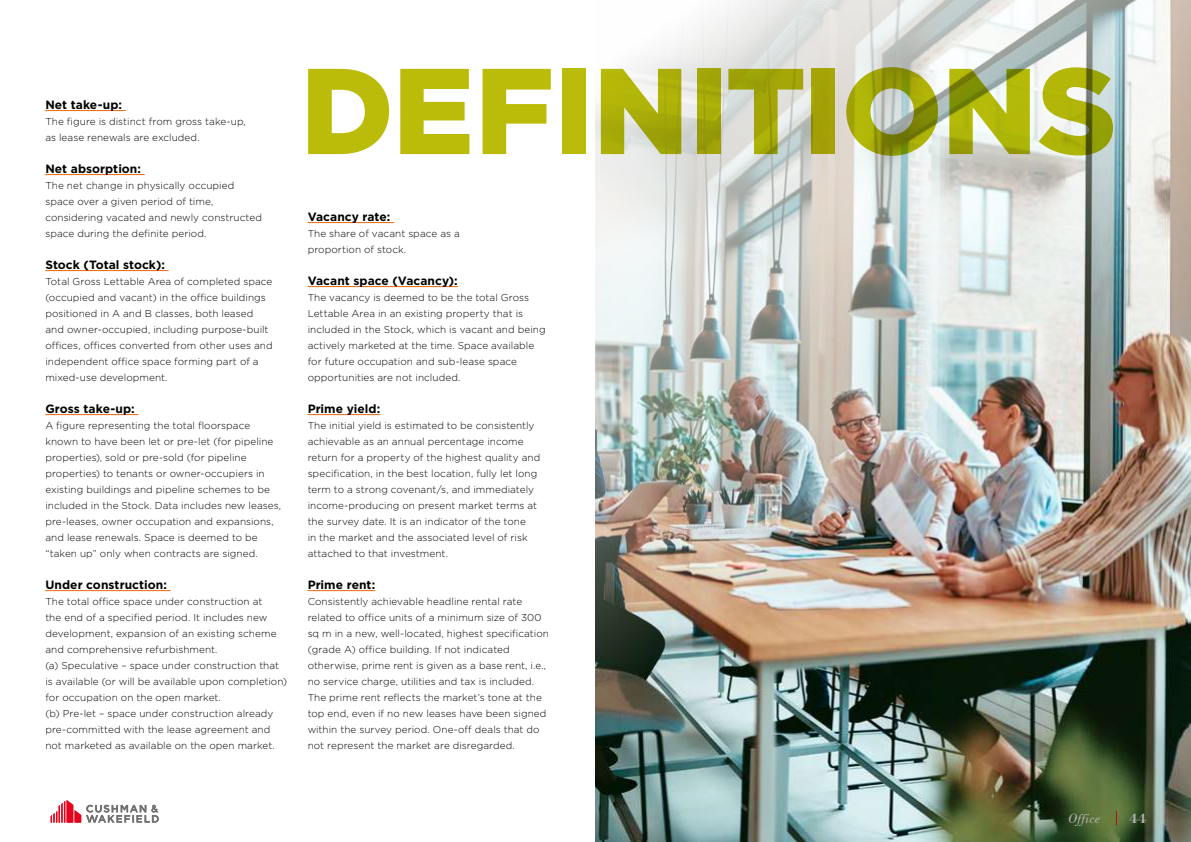
<style>
.page{position:relative;width:1191px;height:842px;background:#fff}
.page>*{position:absolute;margin:0;border:0;box-sizing:border-box;transform-origin:0 0}
.t1{font:900 121.7px "Gotham";letter-spacing:-.005em;color:#babc09}
.t2{font:italic 14px "Bodoni BT";letter-spacing:.005em;color:#b3b2b2}
.t3{font:700 14px "Bodoni BT";color:#b3b2b2}
.t4{font:700 12px "Gotham";letter-spacing:.005em;color:#000}
.t5{font:300 10px/16px "Gotham";letter-spacing:.005em;color:#000}
</style>
<div class="page">
<hr style="left:45px;top:270px;width:124px;height:1px;background:#ec6608">
<hr style="left:45px;top:414px;width:93px;height:1px;background:#ec6608">
<hr style="left:45px;top:174px;width:100px;height:1px;background:#ec6608">
<hr style="left:308px;top:222px;width:86px;height:1px;background:#ec6608">
<hr style="left:45px;top:590px;width:126px;height:1px;background:#ec6608">
<hr style="left:45px;top:110px;width:81px;height:1px;background:#ec6608">
<hr style="left:308px;top:286px;width:150px;height:1px;background:#ec6608">
<hr style="left:308px;top:590px;width:67px;height:1px;background:#ec6608">
<hr style="left:308px;top:414px;width:72px;height:1px;background:#ec6608">
<img style="left:595px;top:0;width:596px;height:842px">
<svg style="left:51px;top:800px;width:108px;height:22px"></svg>
<hr style="left:1114px;top:810px;width:3px;height:16px;background:#000;opacity:.2">
<p class="t4" style="left:45px;top:97px;width:78px">Net take-up:</p>
<p class="t5" style="left:45px;top:114px;width:202px">The figure is distinct from gross take-up, as lease renewals are excluded.</p>
<p class="t4" style="left:45px;top:161px;width:97px">Net absorption:</p>
<p class="t5" style="left:45px;top:178px;width:218px">The net change in physically occupied space over a given period of time, considering vacated and newly constructed space during the definite period.</p>
<p class="t4" style="left:45px;top:257px;width:121px">Stock (Total stock):</p>
<p class="t5" style="left:45px;top:274px;width:229px">Total Gross Lettable Area of completed space (occupied and vacant) in the office buildings positioned in A and B classes, both leased and owner-occupied, including purpose-built offices, offices converted from other uses and independent office space forming part of a mixed-use development.</p>
<p class="t4" style="left:45px;top:401px;width:91px">Gross take-up:</p>
<p class="t5" style="left:45px;top:418px;width:237px">A figure representing the total floorspace known to have been let or pre-let (for pipeline properties), sold or pre-sold (for pipeline properties) to tenants or owner-occupiers in existing buildings and pipeline schemes to be included in the Stock. Data includes new leases, pre-leases, owner occupation and expansions, and lease renewals. Space is deemed to be “taken up” only when contracts are signed.</p>
<p class="t4" style="left:45px;top:577px;width:123px">Under construction:</p>
<p class="t5" style="left:45px;top:594px;width:243px">The total office space under construction at<br>the end of a specified period. It includes new development, expansion of an existing scheme and comprehensive refurbishment.<br>(a) Speculative – space under construction that is available (or will be available upon completion) for occupation on the open market.<br>(b) Pre-let – space under construction already pre-committed with the lease agreement and not marketed as available on the open market.</p>
<h1 class="t1" style="left:300px;top:27px;width:818px">DEFINITIONS</h1>
<p class="t4" style="left:308px;top:209px;width:84px">Vacancy rate:</p>
<p class="t5" style="left:308px;top:226px;width:154px">The share of vacant space as a proportion of stock.</p>
<p class="t4" style="left:308px;top:273px;width:152px">Vacant space (Vacancy):</p>
<p class="t5" style="left:308px;top:290px;width:240px">The vacancy is deemed to be the total Gross Lettable Area in an existing property that is included in the Stock, which is vacant and being actively marketed at the time. Space available for future occupation and sub-lease space opportunities are not included.</p>
<p class="t4" style="left:308px;top:401px;width:74px">Prime yield:</p>
<p class="t5" style="left:308px;top:418px;width:234px">The initial yield is estimated to be consistently achievable as an annual percentage income return for a property of the highest quality and specification, in the best location, fully let long term to a strong covenant/s, and immediately income-producing on present market terms at the survey date. It is an indicator of the tone<br>in the market and the associated level of risk attached to that investment.</p>
<p class="t4" style="left:308px;top:577px;width:69px">Prime rent:</p>
<p class="t5" style="left:308px;top:594px;width:243px">Consistently achievable headline rental rate related to office units of a minimum size of 300 sq m in a new, well-located, highest specification (grade A) office building. If not indicated otherwise, prime rent is given as a base rent, i.e., no service charge, utilities and tax is included.<br>The prime rent reflects the market’s tone at the top end, even if no new leases have been signed within the survey period. One-off deals that do not represent the market are disregarded.</p>
<h2 class="t2" style="left:1068px;top:810px;width:34px">Office</h2>
<h2 class="t3" style="left:1129px;top:810px;width:19px">44</h2>
</div>
